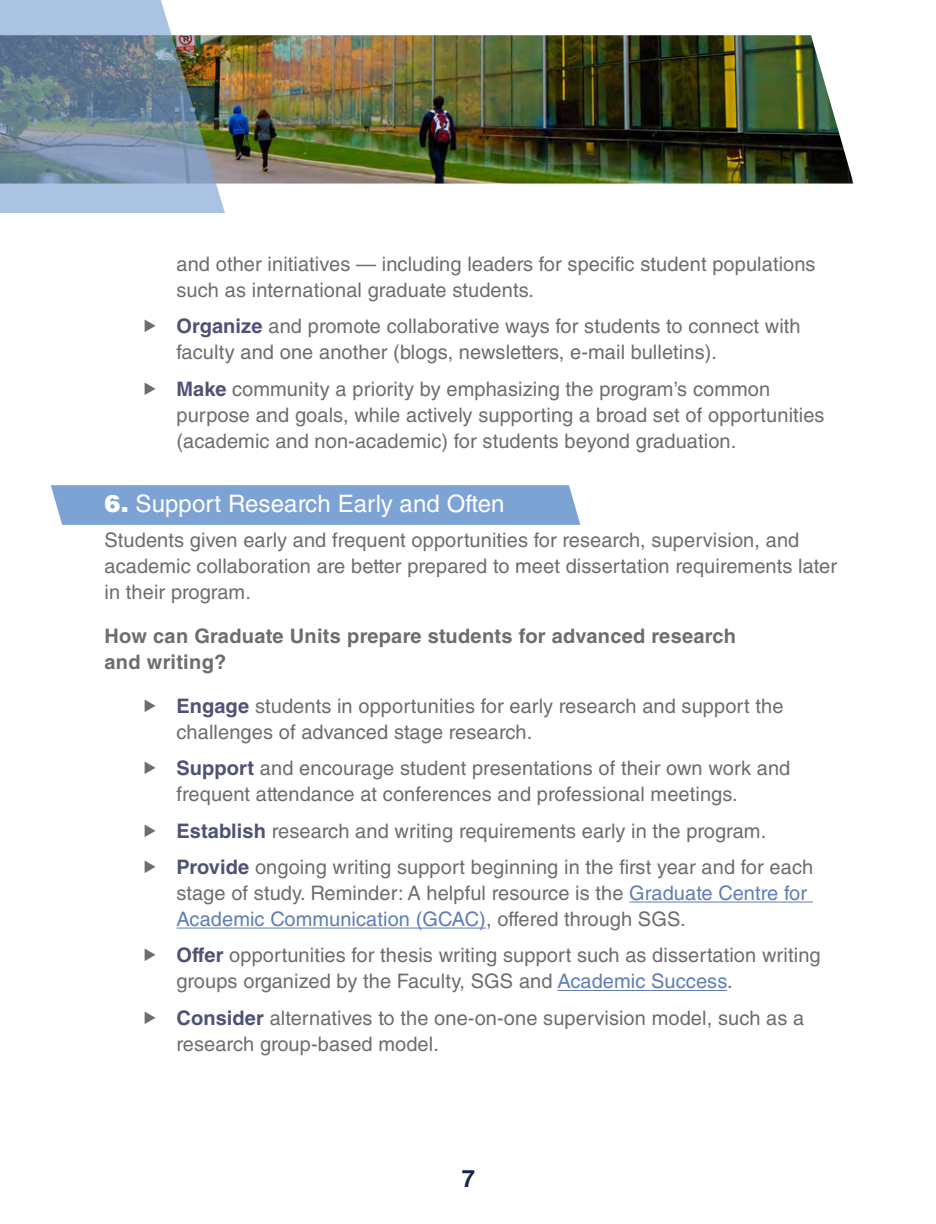
<style>
.page{position:relative;width:936px;height:1224px;background:#fff}
.page>*{position:absolute;margin:0;border:0;box-sizing:border-box;transform-origin:0 0}
.Sub-Sub_head{font:24px "Helvetica LT Std";letter-spacing:.005em;color:#fff}
.t1{font:700 24px "Helvetica LT Std";color:#172650}
.Body_Text{font:20px/26px "Helvetica LT Std";letter-spacing:.005em;color:#6c6d70}
.Body_Text-2{font:700 20px/26px "Helvetica LT Std";letter-spacing:.015em;color:#6c6d70}
.s1{font-weight:700;color:#4e5274}
.s2{font-weight:900}
.s3{color:#607eb4}
</style>
<div class="page">
<div style="left:51px;top:485px;width:529px;height:40px;background:#7da3d5"></div>
<hr style="left:629px;top:902px;width:184px;height:1px;background:#607eb4">
<hr style="left:177px;top:928px;width:309px;height:1px;background:#607eb4">
<hr style="left:557px;top:990px;width:170px;height:1px;background:#607eb4">
<img style="left:225px;top:35px;width:629px;height:149px">
<img style="left:0;top:0;width:225px;height:213px">
<p class="Body_Text" style="left:177px;top:251px;width:641px">and other initiatives — including leaders for specific student populations such as international graduate students.</p>
<p class="Body_Text" style="left:177px;top:313px;width:626px"><span class="s1">Organize</span> and promote collaborative ways for students to connect with faculty and one another (blogs, newsletters, e-mail bulletins).</p>
<p class="Body_Text" style="left:177px;top:376px;width:650px"><span class="s1">Make</span> community a priority by emphasizing the program’s common purpose and goals, while actively supporting a broad set of opportunities (academic and non-academic) for students beyond graduation.</p>
<p class="Sub-Sub_head" style="left:105px;top:489px;width:402px"><span class="s2">6.</span> Support Research Early and Often</p>
<p class="Body_Text" style="left:105px;top:527px;width:734px">Students given early and frequent opportunities for research, supervision, and academic collaboration are better prepared to meet dissertation requirements later in their program.</p>
<p class="Body_Text-2" style="left:105px;top:622px;width:633px">How can Graduate Units prepare students for advanced research and writing?</p>
<p class="Body_Text" style="left:177px;top:693px;width:608px"><span class="s1">Engage</span> students in opportunities for early research and support the challenges of advanced stage research.</p>
<p class="Body_Text" style="left:177px;top:755px;width:615px"><span class="s1">Support</span> and encourage student presentations of their own work and frequent attendance at conferences and professional meetings.</p>
<p class="Body_Text" style="left:177px;top:818px;width:591px"><span class="s1">Establish</span> research and writing requirements early in the program.</p>
<p class="Body_Text" style="left:177px;top:854px;width:638px"><span class="s1">Provide</span> ongoing writing support beginning in the first year and for each stage of study. Reminder: A helpful resource is the <span class="s3">Graduate Centre for<br>Academic Communication (GCAC)</span>, offered through SGS.</p>
<p class="Body_Text" style="left:177px;top:942px;width:646px"><span class="s1">Offer</span> opportunities for thesis writing support such as dissertation writing groups organized by the Faculty, SGS and <span class="s3">Academic Success</span>.</p>
<p class="Body_Text" style="left:177px;top:1005px;width:629px"><span class="s1">Consider</span> alternatives to the one-on-one supervision model, such as a research group-based model.</p>
<p class="t1" style="left:462px;top:1163px;width:15px">7</p>
</div>
